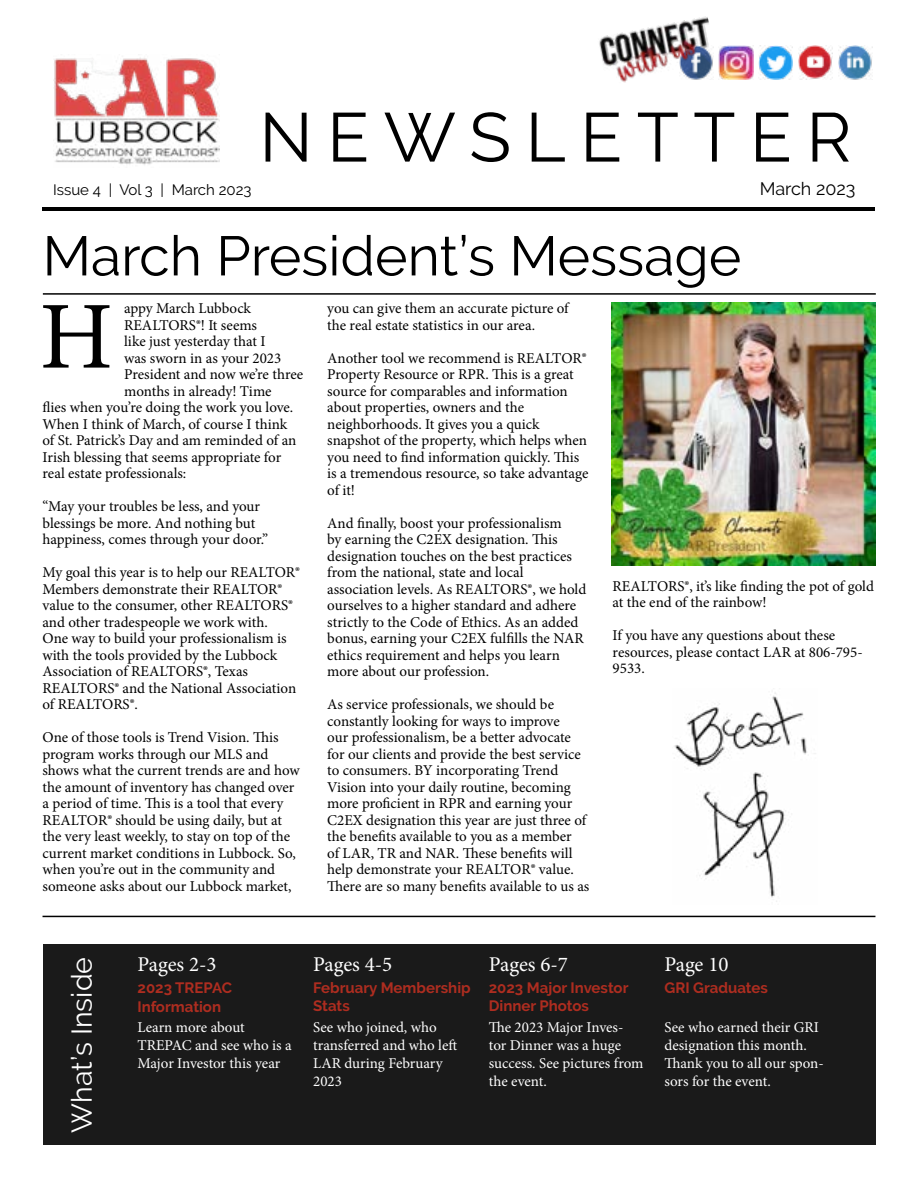
<style>
.page{position:relative;width:918px;height:1188px;background:#fff}
.page>*{position:absolute;margin:0;border:0;box-sizing:border-box;transform-origin:0 0}
.t1{font:96px "Minion Pro";color:#000}
.t2{font:69px "Raleway";letter-spacing:.21em;color:#000}
.t3{font:55.5px "Raleway";color:#000}
.t4{font:28.5px "Raleway";color:#fff}
.t5{font:21px "Minion Pro";letter-spacing:-.005em;color:#fff}
.t6{font:18px "Raleway";color:#000}
.t7{font:15px/16.5px "Minion Pro";letter-spacing:-.005em;color:#000}
.t8{font:15px/18px "Minion Pro";color:#fff}
.t9{font:700 15px/18px "Raleway";color:#ae2d20}
.t10{font:15px "Raleway";color:#000}
</style>
<div class="page">
<img style="left:799px;top:45px;width:34px;height:34px">
<img style="left:719px;top:45px;width:34px;height:34px">
<img style="left:759px;top:45px;width:34px;height:34px">
<img style="left:838px;top:45px;width:34px;height:34px">
<img style="left:599px;top:16px;width:115px;height:67px">
<hr style="left:43px;top:207px;width:832px;height:4px;background:#000">
<div style="left:43px;top:945px;width:833px;height:200px;background:#1a1a1a"></div>
<img style="left:53px;top:58px;width:167px;height:107px">
<hr style="left:43px;top:293px;width:833px;height:2px;background:#000">
<hr style="left:43px;top:916px;width:832px;height:1px;background:#000">
<img style="left:612px;top:302px;width:263px;height:264px">
<img style="left:674px;top:692px;width:142px;height:210px">
<h2 class="t2" style="left:259px;top:97px;width:594px">NEWSLETTER</h2>
<p class="t10" style="left:53px;top:181px;width:200px">Issue 4 | Vol 3 | March 2023</p>
<p class="t6" style="left:760px;top:178px;width:97px">March 2023</p>
<h3 class="t3" style="left:43px;top:224px;width:700px">March President’s Message</h3>
<h1 class="t1" style="left:40px;top:273px;width:75px">H</h1>
<p class="t7" style="left:327px;top:300px;width:243px">you can give them an accurate picture of the real estate statistics in our area.</p>
<p class="t7" style="left:124px;top:300px;width:128px">appy March Lubbock</p>
<p class="t7" style="left:124px;top:317px;width:134px">REALTORS®! It seems</p>
<p class="t7" style="left:124px;top:333px;width:143px">like just yesterday that I</p>
<p class="t7" style="left:124px;top:350px;width:159px">was sworn in as your 2023</p>
<p class="t7" style="left:124px;top:366px;width:181px">President and now we’re three</p>
<p class="t7" style="left:124px;top:383px;width:149px">months in already! Time</p>
<p class="t7" style="left:43px;top:399px;width:252px">flies when you’re doing the work you love.</p>
<p class="t7" style="left:43px;top:416px;width:246px">When I think of March, of course I think</p>
<p class="t7" style="left:43px;top:432px;width:255px">of St. Patrick’s Day and am reminded of an</p>
<p class="t7" style="left:43px;top:449px;width:240px">Irish blessing that seems appropriate for</p>
<p class="t7" style="left:43px;top:465px;width:145px">real estate professionals:</p>
<p class="t7" style="left:43px;top:498px;width:227px">“May your troubles be less, and your blessings be more. And nothing but happiness, comes through your door.”</p>
<p class="t7" style="left:43px;top:564px;width:259px">My goal this year is to help our REALTOR® Members demonstrate their REALTOR® value to the consumer, other REALTORS® and other tradespeople we work with.<br>One way to build your professionalism is with the tools provided by the Lubbock Association of REALTORS®, Texas REALTORS® and the National Association of REALTORS®.</p>
<p class="t7" style="left:43px;top:729px;width:259px">One of those tools is Trend Vision. This program works through our MLS and shows what the current trends are and how the amount of inventory has changed over a period of time. This is a tool that every REALTOR® should be using daily, but at the very least weekly, to stay on top of the current market conditions in Lubbock. So, when you’re out in the community and someone asks about our Lubbock market,</p>
<p class="t7" style="left:327px;top:350px;width:263px">Another tool we recommend is REALTOR® Property Resource or RPR. This is a great source for comparables and information about properties, owners and the neighborhoods. It gives you a quick snapshot of the property, which helps when you need to find information quickly. This is a tremendous resource, so take advantage of it!</p>
<p class="t7" style="left:327px;top:515px;width:261px">And finally, boost your professionalism<br>by earning the C2EX designation. This designation touches on the best practices from the national, state and local association levels. As REALTORS®, we hold ourselves to a higher standard and adhere strictly to the Code of Ethics. As an added bonus, earning your C2EX fulfills the NAR ethics requirement and helps you learn more about our profession.</p>
<p class="t7" style="left:327px;top:696px;width:264px">As service professionals, we should be constantly looking for ways to improve<br>our professionalism, be a better advocate for our clients and provide the best service to consumers. BY incorporating Trend Vision into your daily routine, becoming more proficient in RPR and earning your C2EX designation this year are just three of the benefits available to you as a member<br>of LAR, TR and NAR. These benefits will help demonstrate your REALTOR® value.<br>There are so many benefits available to us as</p>
<p class="t7" style="left:613px;top:578px;width:263px">REALTORS®, it’s like finding the pot of gold at the end of the rainbow!</p>
<p class="t7" style="left:613px;top:627px;width:252px">If you have any questions about these resources, please contact LAR at 806-795-<br>9533.</p>
<h3 class="t4" style="left:65px;top:1133px;width:177px;rotate:-90deg">What’s Inside</h3>
<h3 class="t5" style="left:138px;top:950px;width:81px">Pages 2-3</h3>
<p class="t9" style="left:138px;top:979px;width:96px;line-height:18.8px">2023 TREPAC<br>Information</p>
<p class="t8" style="left:138px;top:1018px;width:156px">Learn more about<br>TREPAC and see who is a<br>Major Investor this year</p>
<h3 class="t5" style="left:313px;top:950px;width:81px">Pages 4-5</h3>
<p class="t9" style="left:313px;top:979px;width:159px">February Membership<br>Stats</p>
<p class="t8" style="left:313px;top:1018px;width:145px">See who joined, who transferred and who left<br>LAR during February<br>2023</p>
<h3 class="t5" style="left:489px;top:950px;width:81px">Pages 6-7</h3>
<p class="t9" style="left:489px;top:979px;width:141px">2023 Major Investor<br>Dinner Photos</p>
<p class="t8" style="left:489px;top:1018px;width:156px">The 2023 Major Inves&shy;tor Dinner was a huge success. See pictures from the event.</p>
<h3 class="t5" style="left:665px;top:950px;width:65px">Page 10</h3>
<p class="t9" style="left:665px;top:979px;width:105px">GRI Graduates</p>
<p class="t8" style="left:665px;top:1018px;width:161px">See who earned their GRI designation this month.<br>Thank you to all our spon&shy;sors for the event.</p>
</div>
